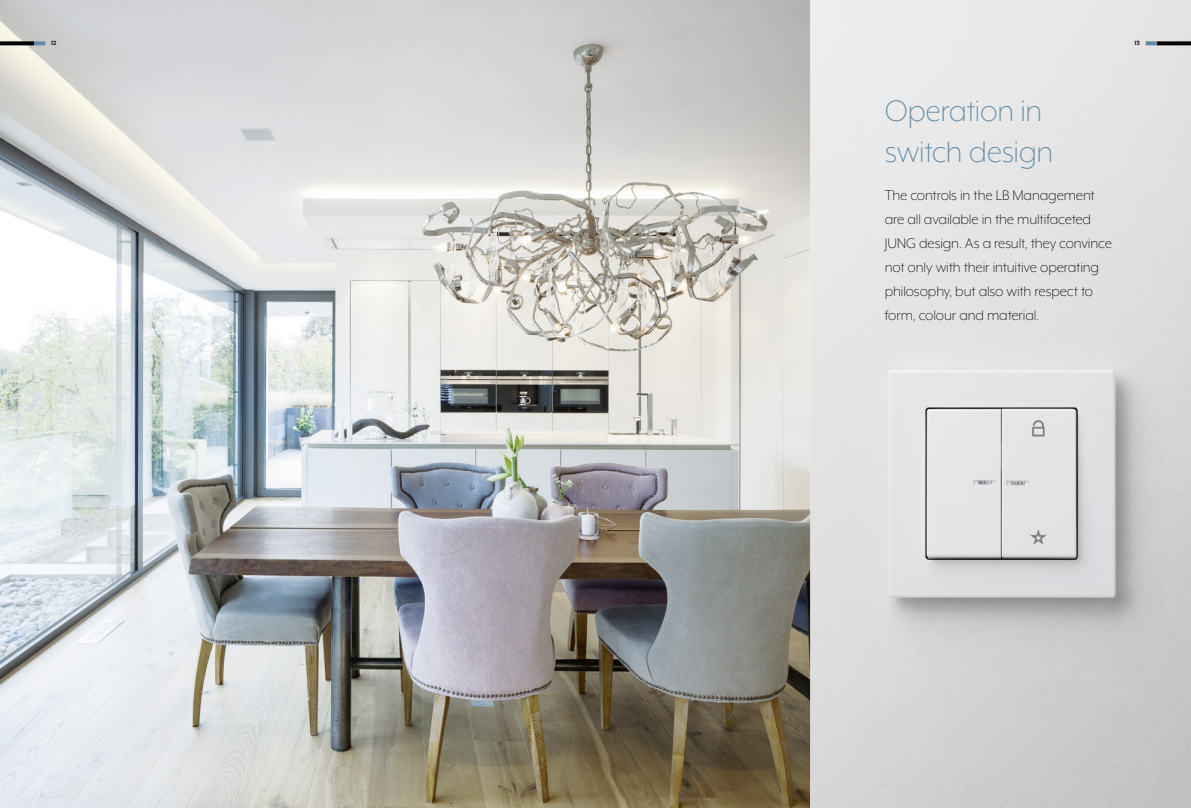
<style>
.page{position:relative;width:1191px;height:808px;background:#fff}
.page>*{position:absolute;margin:0;border:0;box-sizing:border-box;transform-origin:0 0}
.t1{font:300 34px/40.8px "Mr Eaves XL Mod OT";letter-spacing:-.015em;color:#618aa7}
.t2{font:300 16px/24px "Mr Eaves XL Mod OT";letter-spacing:-.01em;color:#000}
.t3{font:700 7px "Mr Eaves XL Mod OT";color:#000}
</style>
<div class="page">
<img style="left:0;top:0;width:1191px;height:808px">
<svg style="left:1145px;top:41px;width:12px;height:4px"></svg>
<svg style="left:34px;top:41px;width:11px;height:4px"></svg>
<svg style="left:1157px;top:41px;width:34px;height:4px"></svg>
<svg style="left:0;top:41px;width:34px;height:4px"></svg>
<p class="t3" style="left:51px;top:40px;width:7px">12</p>
<p class="t3" style="left:1134px;top:40px;width:7px">13</p>
<h1 class="t1" style="left:884px;top:90px;width:170px">Operation in switch design</h1>
<p class="t2" style="left:884px;top:183px;width:229px">The controls in the LB Management are all available in the multifaceted JUNG design. As a result, they convince not only with their intuitive operating philosophy, but also with respect to form, colour and material.</p>
</div>
